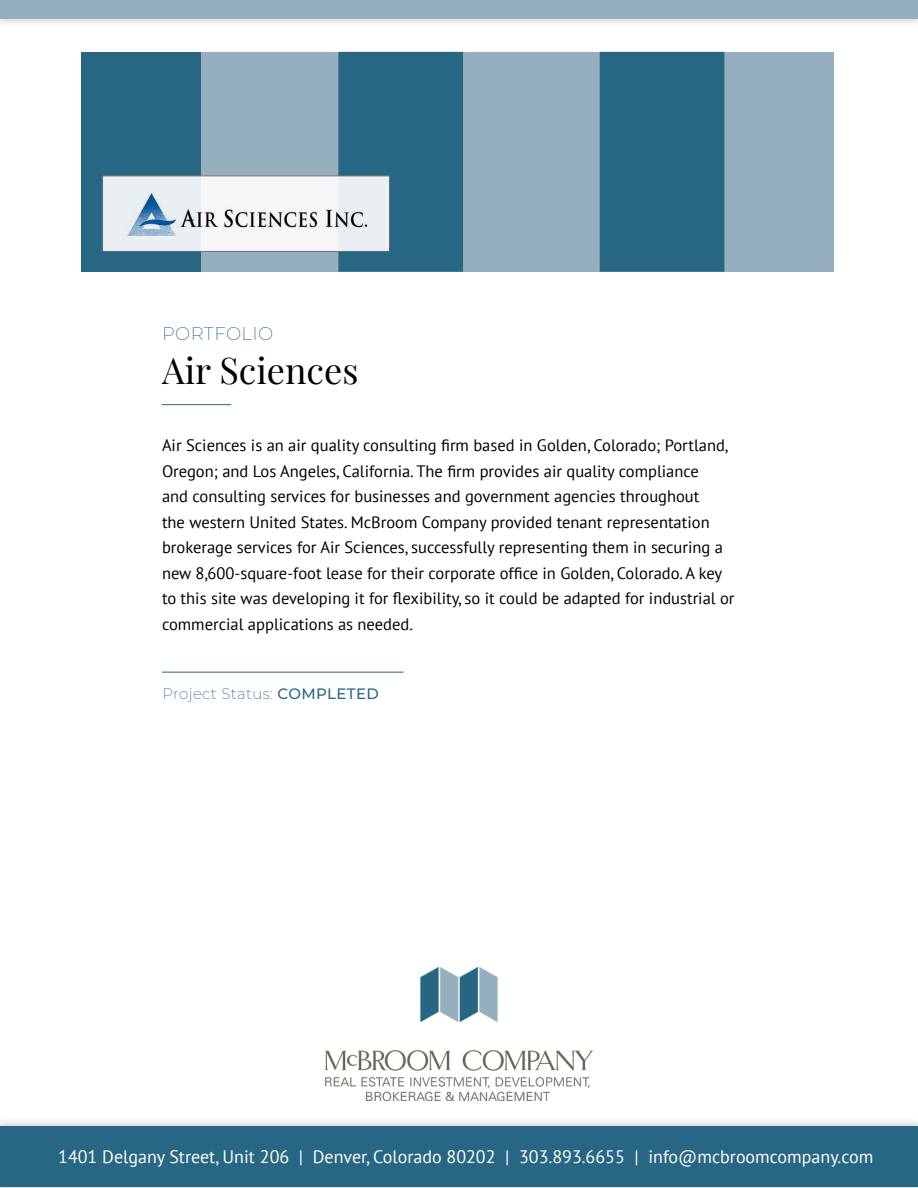
<style>
.page{position:relative;width:918px;height:1188px;background:#fff}
.page>*{position:absolute;margin:0;border:0;box-sizing:border-box;transform-origin:0 0}
.t1{font:36px "Playfair Display";color:#000}
.t2{font:18px "PT Sans";color:#fff}
.t3{font:200 18px "Montserrat";letter-spacing:.025em;color:#286682}
.t4{font:16.5px/25.5px "PT Sans";color:#000}
.t5{font:200 15px "Montserrat";letter-spacing:.025em;color:#286682}
.s1{font-weight:500}
</style>
<div class="page">
<div style="left:81px;top:52px;width:753px;height:220px;background:#96afbf"></div>
<div style="left:81px;top:52px;width:119px;height:220px;background:#286784"></div>
<svg style="left:207px;top:175px;width:125px;height:1px"></svg>
<div style="left:338px;top:52px;width:125px;height:220px;background:#286784"></div>
<div style="left:600px;top:52px;width:124px;height:220px;background:#286784"></div>
<div style="left:0;top:1117px;width:918px;height:71px;background:#000;opacity:.25"></div>
<div style="left:0;top:1126px;width:918px;height:61px;background:#286784"></div>
<div style="left:0;top:0;width:918px;height:29px;background:#000;opacity:.25"></div>
<div style="left:0;top:0;width:918px;height:19px;background:#96afbf"></div>
<img style="left:326px;top:968px;width:266px;height:132px">
<hr style="left:162px;top:404px;width:69px;height:1px;background:#286682">
<hr style="left:162px;top:672px;width:242px;height:1px;background:#286682">
<div style="left:102px;top:176px;width:288px;height:76px;background:#e9eff2;border:1px solid #6d6e71"></div>
<img style="left:128px;top:192px;width:240px;height:43px">
<p class="t3" style="left:162px;top:322px;width:113px">PORTFOLIO</p>
<h1 class="t1" style="left:162px;top:342px;width:198px">Air Sciences</h1>
<p class="t4" style="left:162px;top:432px;width:574px">Air Sciences is an air quality consulting firm based in Golden, Colorado; Portland, Oregon; and Los Angeles, California. The firm provides air quality compliance<br>and consulting services for businesses and government agencies throughout<br>the western United States. McBroom Company provided tenant representation brokerage services for Air Sciences, successfully representing them in securing a new 8,600-square-foot lease for their corporate office in Golden, Colorado. A key to this site was developing it for flexibility, so it could be adapted for industrial or commercial applications as needed.</p>
<p class="t5" style="left:163px;top:684px;width:218px">Project Status: <span class="s1">COMPLETED</span></p>
<p class="t2" style="left:58px;top:1145px;width:817px">1401 Delgany Street, Unit 206 | Denver, Colorado 80202 | 303.893.6655 | info@mcbroomcompany.com</p>
</div>
